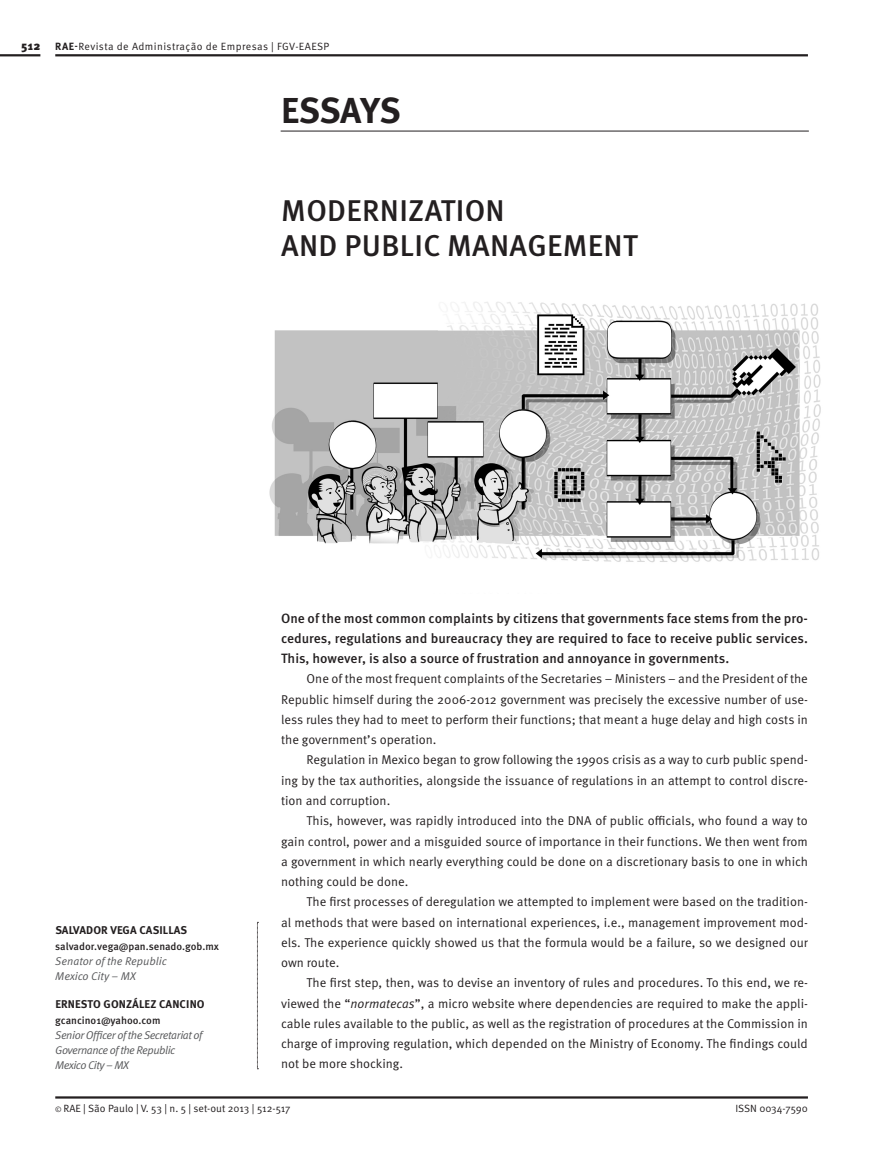
<style>
.page{position:relative;width:893px;height:1170px;background:#fff}
.page>*{position:absolute;margin:0;border:0;box-sizing:border-box;transform-origin:0 0}
._00_Tit_Seção{font:700 36px "Meta Pro";letter-spacing:-.02em;color:#231f20}
._01_Tit_Materia_Port{font:500 30px "Meta Pro";letter-spacing:.01em;color:#231f20}
._16_Pensata_Linha_Fi{font:500 13.5px/20.2px "Meta Pro";color:#231f20;text-align:justify}
._16_Pensata_Corpo_de{font:12.75px/20.2px "Meta Pro";color:#231f20;text-align:justify}
.t1{font:900 12px "Meta Pro";color:#231f20}
._07_Autor_Bio_com_po{font:italic 11.25px/15px "Meta Pro";letter-spacing:-.04em;color:#57585a}
._07_Autor_Email{font:700 11.25px "Meta Pro";letter-spacing:.01em;color:#231f20}
._07_Autor_Bio_com_po-2{font:italic 11.25px "Meta Pro";color:#57585a}
.t2{font:10.5px "Meta Pro";color:#231f20}
._07_Autor_Email-2{font:500 10.5px "Meta Pro";color:#231f20}
.t3{font:10.5px "Meta Pro";letter-spacing:.03em;color:#231f20}
.s1{font-weight:700}
.s2{font-weight:500}
.s3{font-style:italic}
.s4{font-size:7.5px}
</style>
<div class="page">
<hr style="left:55px;top:54px;width:753px;height:2px;background:#231f20">
<hr style="left:0;top:54px;width:40px;height:2px;background:#231f20">
<hr style="left:55px;top:1096px;width:753px;height:2px;background:#231f20">
<img style="left:269px;top:302px;width:552px;height:261px">
<svg style="left:257px;top:922px;width:1px;height:147px"></svg>
<hr style="left:281px;top:131px;width:528px;height:1px;background:#231f20">
<p class="t1" style="left:21px;top:38px;width:21px">512</p>
<p class="t3" style="left:55px;top:39px;width:276px"><span class="s1">RAE</span><span class="s2">-</span>Revista de Administração de Empresas | FGV-EAESP</p>
<p class="_00_Tit_Seção" style="left:281px;top:88px;width:121px">ESSAYS</p>
<p class="_01_Tit_Materia_Port" style="left:281px;top:192px;width:225px">MODERNIZATION</p>
<p class="_01_Tit_Materia_Port" style="left:281px;top:226px;width:358px">AND PUBLIC MANAGEMENT</p>
<p class="_07_Autor_Email" style="left:55px;top:922px;width:133px">SALVADOR VEGA CASILLAS</p>
<p class="_07_Autor_Email-2" style="left:55px;top:939px;width:165px">salvador.vega@pan.senado.gob.mx</p>
<p class="_07_Autor_Bio_com_po-2" style="left:55px;top:953px;width:113px">Senator of the Republic</p>
<p class="_07_Autor_Bio_com_po-2" style="left:55px;top:968px;width:82px">Mexico City – MX</p>
<p class="_07_Autor_Email" style="left:55px;top:997px;width:151px">ERNESTO GONZÁLEZ CANCINO</p>
<p class="_07_Autor_Email-2" style="left:55px;top:1013px;width:107px">gcancino1@yahoo.com</p>
<p class="_07_Autor_Bio_com_po" style="left:55px;top:1027px;width:149px">Senior Officer of the Secretariat of<br>Governance of the Republic</p>
<p class="_07_Autor_Bio_com_po" style="left:55px;top:1057px;width:75px">Mexico City – MX</p>
<p class="_16_Pensata_Linha_Fi" style="left:281px;top:608px;width:528px">One of the most common complaints by citizens that governments face stems from the pro&shy;cedures, regulations and bureaucracy they are required to face to receive public services.<br>This, however, is also a source of frustration and annoyance in governments.</p>
<p class="_16_Pensata_Corpo_de" style="left:281px;top:669px;width:528px;text-indent:26px">One of the most frequent complaints of the Secretaries – Ministers – and the President of the Republic himself during the 2006-2012 government was precisely the excessive number of use&shy;less rules they had to meet to perform their functions; that meant a huge delay and high costs in the government’s operation.</p>
<p class="_16_Pensata_Corpo_de" style="left:281px;top:750px;width:528px;text-indent:26px">Regulation in Mexico began to grow following the 1990s crisis as a way to curb public spend&shy;ing by the tax authorities, alongside the issuance of regulations in an attempt to control discre&shy;tion and corruption.</p>
<p class="_16_Pensata_Corpo_de" style="left:281px;top:811px;width:528px;text-indent:26px">This, however, was rapidly introduced into the DNA of public officials, who found a way to gain control, power and a misguided source of importance in their functions. We then went from a government in which nearly everything could be done on a discretionary basis to one in which nothing could be done.</p>
<p class="_16_Pensata_Corpo_de" style="left:281px;top:892px;width:528px;text-indent:26px">The first processes of deregulation we attempted to implement were based on the tradition&shy;al methods that were based on international experiences, i.e., management improvement mod&shy;els. The experience quickly showed us that the formula would be a failure, so we designed our own route.</p>
<p class="_16_Pensata_Corpo_de" style="left:281px;top:973px;width:528px;text-indent:26px">The first step, then, was to devise an inventory of rules and procedures. To this end, we re&shy;viewed the “<span class="s3">normatecas</span>”, a micro website where dependencies are required to make the appli&shy;cable rules available to the public, as well as the registration of procedures at the Commission in charge of improving regulation, which depended on the Ministry of Economy. The findings could not be more shocking.</p>
<p class="t2" style="left:55px;top:1101px;width:237px"><span class="s4">©</span> RAE | São Paulo | V. 53 | n. 5 | set-out 2013 | 512-517</p>
<p class="t2" style="left:735px;top:1101px;width:74px">ISSN 0034-7590</p>
</div>
